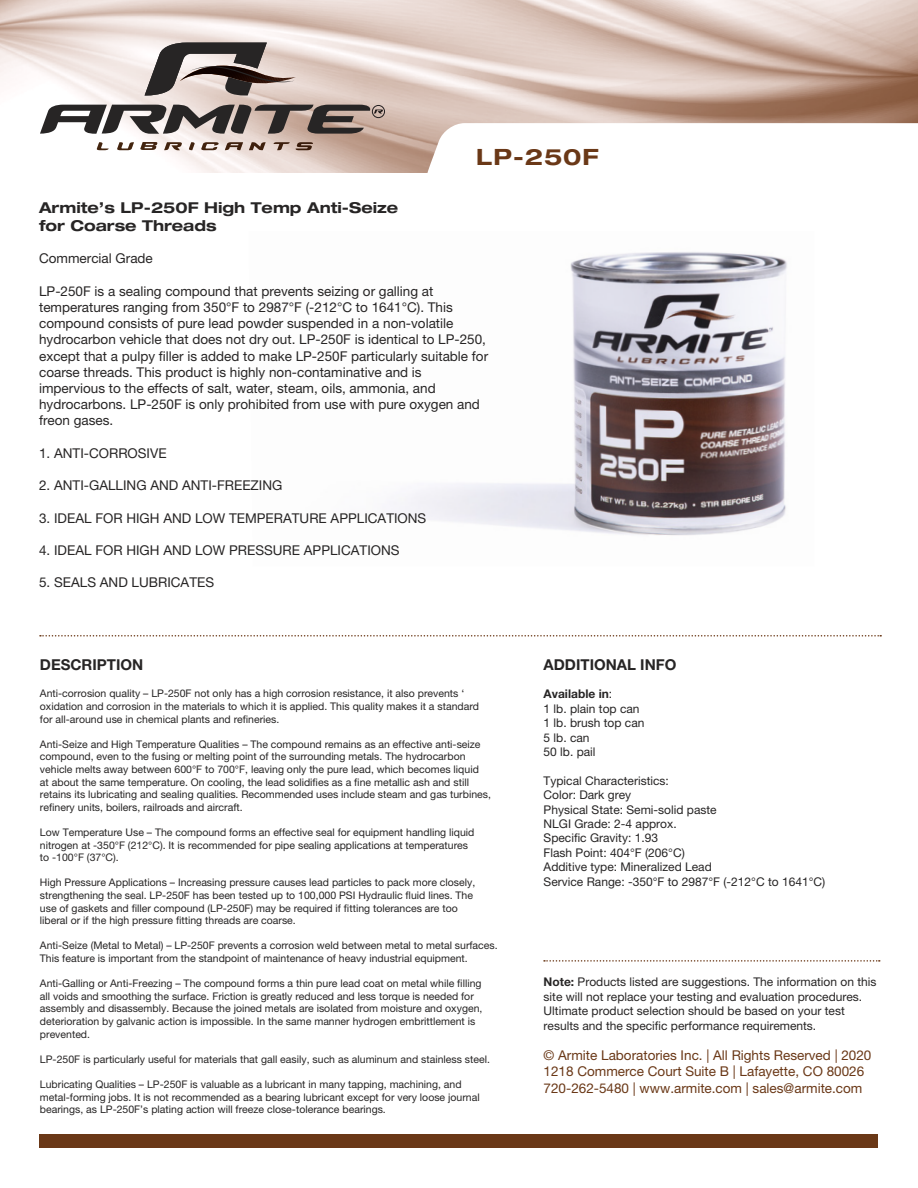
<style>
.page{position:relative;width:918px;height:1188px;background:#fff}
.page>*{position:absolute;margin:0;border:0;box-sizing:border-box;transform-origin:0 0}
.t1{font:700 expanded 22.5px "Helvetica Neue LT Pro";letter-spacing:.04em;color:#6a3817}
.t2{font:700 expanded 15px/18px "Helvetica Neue LT Pro";color:#272525}
.t3{font:700 15px "Helvetica Neue LT Pro";color:#272525}
.t4{font:13.5px/16.2px "Helvetica Neue LT Pro";color:#272525}
.t5{font:13.5px/16.2px "Helvetica Neue LT Pro";color:#6a3817}
.t6{font:12px/14.4px "Helvetica Neue LT Pro";color:#272525}
.t7{font:10.5px/12.6px "Helvetica Neue LT Pro";color:#272525}
.s1{font-weight:700}
</style>
<div class="page">
<img style="left:394px;top:252px;width:393px;height:284px">
<img style="left:0;top:0;width:918px;height:173px">
<svg style="left:424px;top:123px;width:494px;height:50px"></svg>
<svg style="left:40px;top:635px;width:841px;height:2px"></svg>
<div style="left:40px;top:1134px;width:838px;height:14px;background:#6a3817"></div>
<div style="left:372px;top:105px;width:13px;height:13px;border:1px solid #231f20;border-radius:50%"></div>
<svg style="left:145px;top:43px;width:151px;height:53px;background:#918784"></svg>
<svg style="left:40px;top:105px;width:343px;height:29px;background:#7e7572"></svg>
<svg style="left:97px;top:142px;width:12px;height:8px"></svg>
<svg style="left:117px;top:142px;width:17px;height:8px"></svg>
<svg style="left:164px;top:142px;width:18px;height:8px"></svg>
<svg style="left:189px;top:142px;width:6px;height:8px"></svg>
<svg style="left:201px;top:142px;width:18px;height:8px"></svg>
<svg style="left:249px;top:142px;width:17px;height:8px"></svg>
<svg style="left:274px;top:142px;width:16px;height:8px"></svg>
<svg style="left:296px;top:142px;width:17px;height:8px"></svg>
<svg style="left:225px;top:142px;width:18px;height:8px"></svg>
<svg style="left:140px;top:142px;width:17px;height:8px"></svg>
<svg style="left:544px;top:960px;width:336px;height:2px"></svg>
<h1 class="t1" style="left:476px;top:143px;width:124px">LP-250F</h1>
<h2 class="t2" style="left:39px;top:198px;width:361px">Armite’s LP-250F High Temp Anti-Seize for Coarse Threads</h2>
<p class="t4" style="left:39px;top:250px;width:115px">Commercial Grade</p>
<p class="t4" style="left:39px;top:283px;width:451px">LP-250F is a sealing compound that prevents seizing or galling at temperatures ranging from 350°F to 2987°F (-212°C to 1641°C). This compound consists of pure lead powder suspended in a non-volatile hydrocarbon vehicle that does not dry out. LP-250F is identical to LP-250, except that a pulpy filler is added to make LP-250F particularly suitable for coarse threads. This product is highly non-contaminative and is impervious to the effects of salt, water, steam, oils, ammonia, and hydrocarbons. LP-250F is only prohibited from use with pure oxygen and freon gases.</p>
<p class="t4" style="left:39px;top:445px;width:129px">1. ANTI-CORROSIVE</p>
<p class="t4" style="left:39px;top:477px;width:245px">2. ANTI-GALLING AND ANTI-FREEZING</p>
<p class="t4" style="left:39px;top:509px;width:389px">3. IDEAL FOR HIGH AND LOW TEMPERATURE APPLICATIONS</p>
<p class="t4" style="left:39px;top:542px;width:362px">4. IDEAL FOR HIGH AND LOW PRESSURE APPLICATIONS</p>
<p class="t4" style="left:39px;top:574px;width:177px">5. SEALS AND LUBRICATES</p>
<h2 class="t3" style="left:40px;top:656px;width:105px">DESCRIPTION</h2>
<p class="t7" style="left:40px;top:687px;width:441px">Anti-corrosion quality – LP-250F not only has a high corrosion resistance, it also prevents ‘ oxidation and corrosion in the materials to which it is applied. This quality makes it a standard for all-around use in chemical plants and refineries.</p>
<p class="t7" style="left:40px;top:738px;width:453px">Anti-Seize and High Temperature Qualities – The compound remains as an effective anti-seize compound, even to the fusing or melting point of the surrounding metals. The hydrocarbon vehicle melts away between 600°F to 700°F, leaving only the pure lead, which becomes liquid<br>at about the same temperature. On cooling, the lead solidifies as a fine metallic ash and still retains its lubricating and sealing qualities. Recommended uses include steam and gas turbines, refinery units, boilers, railroads and aircraft.</p>
<p class="t7" style="left:40px;top:826px;width:436px">Low Temperature Use – The compound forms an effective seal for equipment handling liquid nitrogen at -350°F (212°C). It is recommended for pipe sealing applications at temperatures to -100°F (37°C).</p>
<p class="t7" style="left:40px;top:876px;width:437px">High Pressure Applications – Increasing pressure causes lead particles to pack more closely, strengthening the seal. LP-250F has been tested up to 100,000 PSI Hydraulic fluid lines. The use of gaskets and filler compound (LP-250F) may be required if fitting tolerances are too liberal or if the high pressure fitting threads are coarse.</p>
<p class="t7" style="left:40px;top:939px;width:459px">Anti-Seize (Metal to Metal) – LP-250F prevents a corrosion weld between metal to metal surfaces.<br>This feature is important from the standpoint of maintenance of heavy industrial equipment.</p>
<p class="t7" style="left:40px;top:977px;width:444px">Anti-Galling or Anti-Freezing – The compound forms a thin pure lead coat on metal while filling all voids and smoothing the surface. Friction is greatly reduced and less torque is needed for assembly and disassembly. Because the joined metals are isolated from moisture and oxygen, deterioration by galvanic action is impossible. In the same manner hydrogen embrittlement is prevented.</p>
<p class="t7" style="left:40px;top:1053px;width:452px">LP-250F is particularly useful for materials that gall easily, such as aluminum and stainless steel.</p>
<p class="t7" style="left:40px;top:1078px;width:441px">Lubricating Qualities – LP-250F is valuable as a lubricant in many tapping, machining, and metal-forming jobs. It is not recommended as a bearing lubricant except for very loose journal bearings, as LP-250F’s plating action will freeze close-tolerance bearings.</p>
<h2 class="t3" style="left:544px;top:655px;width:134px">ADDITIONAL INFO</h2>
<p class="t6" style="left:544px;top:687px;width:102px"><span class="s1">Available in</span>:<br>1 lb. plain top can<br>1 lb. brush top can<br>5 lb. can<br>50 lb. pail</p>
<p class="t6" style="left:544px;top:773px;width:283px">Typical Characteristics:<br>Color: Dark grey<br>Physical State: Semi-solid paste<br>NLGI Grade: 2-4 approx.<br>Specific Gravity: 1.93<br>Flash Point: 404°F (206°C)<br>Additive type: Mineralized Lead<br>Service Range: -350°F to 2987°F (-212°C to 1641°C)</p>
<p class="t6" style="left:544px;top:975px;width:334px"><span class="s1">Note:</span> Products listed are suggestions. The information on this site will not replace your testing and evaluation procedures.<br>Ultimate product selection should be based on your test results and the specific performance requirements.</p>
<p class="t5" style="left:544px;top:1047px;width:329px">© Armite Laboratories Inc. | All Rights Reserved | 2020<br>1218 Commerce Court Suite B | Lafayette, CO 80026<br>720-262-5480 | www.armite.com | sales@armite.com</p>
</div>
